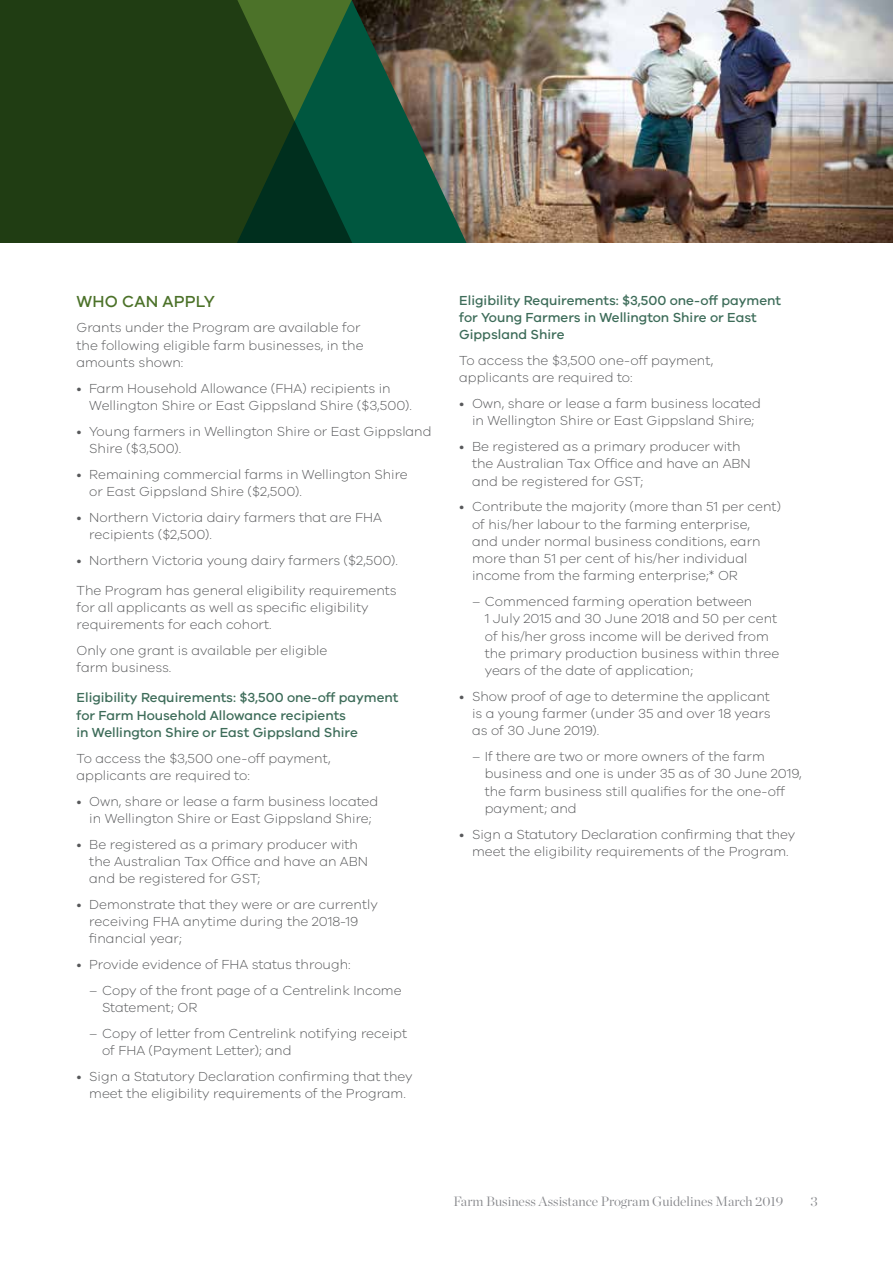
<style>
.page{position:relative;width:893px;height:1263px;background:#fff}
.page>*{position:absolute;margin:0;border:0;box-sizing:border-box;transform-origin:0 0}
.t1{font:500 16.5px "VIC";letter-spacing:.01em;color:#4c7229}
.t2{font:300 13.5px/17.2px "VIC";color:#58595b}
.t3{font:500 13.5px/17.2px "VIC";color:#3d6c59}
.t4{font:300 13.5px "Chronicle Display";color:#87888c}
</style>
<div class="page">
<svg style="left:855px;top:0;width:38px;height:243px;background:#8d847d"></svg>
<img style="left:0;top:0;width:855px;height:243px">
<p class="t1" style="left:77px;top:291px;width:140px">WHO CAN APPLY</p>
<p class="t2" style="left:77px;top:319px;width:289px">Grants under the Program are available for the following eligible farm businesses, in the amounts shown:</p>
<p class="t2" style="left:89px;top:379px;width:324px;text-indent:-13px">• Farm Household Allowance (FHA) recipients in<br>Wellington Shire or East Gippsland Shire ($3,500).</p>
<p class="t2" style="left:89px;top:422px;width:344px;text-indent:-13px">• Young farmers in Wellington Shire or East Gippsland<br>Shire ($3,500).</p>
<p class="t2" style="left:89px;top:465px;width:320px;text-indent:-13px">• Remaining commercial farms in Wellington Shire or East Gippsland Shire ($2,500).</p>
<p class="t2" style="left:89px;top:508px;width:294px;text-indent:-13px">• Northern Victoria dairy farmers that are FHA recipients ($2,500).</p>
<p class="t2" style="left:77px;top:551px;width:323px">• Northern Victoria young dairy farmers ($2,500).</p>
<p class="t2" style="left:77px;top:581px;width:322px">The Program has general eligibility requirements for all applicants as well as specific eligibility requirements for each cohort.</p>
<p class="t2" style="left:77px;top:641px;width:252px">Only one grant is available per eligible farm business.</p>
<p class="t3" style="left:77px;top:689px;width:323px">Eligibility Requirements: $3,500 one-off payment for Farm Household Allowance recipients<br>in Wellington Shire or East Gippsland Shire</p>
<p class="t2" style="left:77px;top:749px;width:256px">To access the $3,500 one-off payment, applicants are required to:</p>
<p class="t2" style="left:77px;top:792px;width:303px;text-align:center">• Own, share or lease a farm business located in Wellington Shire or East Gippsland Shire;</p>
<p class="t2" style="left:89px;top:835px;width:280px;text-indent:-13px">• Be registered as a primary producer with the Australian Tax Office and have an ABN and be registered for GST;</p>
<p class="t2" style="left:89px;top:895px;width:290px;text-indent:-13px">• Demonstrate that they were or are currently receiving FHA anytime during the 2018-19 financial year;</p>
<p class="t2" style="left:77px;top:955px;width:276px">• Provide evidence of FHA status through:</p>
<p class="t2" style="left:102px;top:981px;width:301px;text-indent:-13px">– Copy of the front page of a Centrelink Income<br>Statement; OR</p>
<p class="t2" style="left:102px;top:1024px;width:306px;text-indent:-13px">– Copy of letter from Centrelink notifying receipt of FHA (Payment Letter); and</p>
<p class="t2" style="left:77px;top:1067px;width:338px;text-align:center">• Sign a Statutory Declaration confirming that they meet the eligibility requirements of the Program.</p>
<p class="t3" style="left:459px;top:291px;width:323px">Eligibility Requirements: $3,500 one-off payment for Young Farmers in Wellington Shire or East<br>Gippsland Shire</p>
<p class="t2" style="left:459px;top:351px;width:256px">To access the $3,500 one-off payment, applicants are required to:</p>
<p class="t2" style="left:459px;top:394px;width:303px;text-align:center">• Own, share or lease a farm business located in Wellington Shire or East Gippsland Shire;</p>
<p class="t2" style="left:472px;top:437px;width:280px;text-indent:-13px">• Be registered as a primary producer with the Australian Tax Office and have an ABN and be registered for GST;</p>
<p class="t2" style="left:472px;top:498px;width:311px;text-indent:-13px">• Contribute the majority (more than 51 per cent) of his/her labour to the farming enterprise,<br>and under normal business conditions, earn more than 51 per cent of his/her individual income from the farming enterprise;* OR</p>
<p class="t2" style="left:485px;top:592px;width:296px;text-indent:-13px">– Commenced farming operation between<br>1 July 2015 and 30 June 2018 and 50 per cent of his/her gross income will be derived from the primary production business within three years of the date of application;</p>
<p class="t2" style="left:472px;top:687px;width:300px;text-align:justify;text-indent:-13px">• Show proof of age to determine the applicant is a young farmer (under 35 and over 18 years as of 30 June 2019).</p>
<p class="t2" style="left:485px;top:747px;width:318px;text-indent:-13px">– If there are two or more owners of the farm business and one is under 35 as of 30 June 2019, the farm business still qualifies for the one-off payment; and</p>
<p class="t2" style="left:459px;top:825px;width:338px;text-align:center">• Sign a Statutory Declaration confirming that they meet the eligibility requirements of the Program.</p>
<p class="t4" style="left:453px;top:1191px;width:331px">Farm Business Assistance Program Guidelines March 2019</p>
<p class="t4" style="left:810px;top:1191px;width:9px">3</p>
</div>
